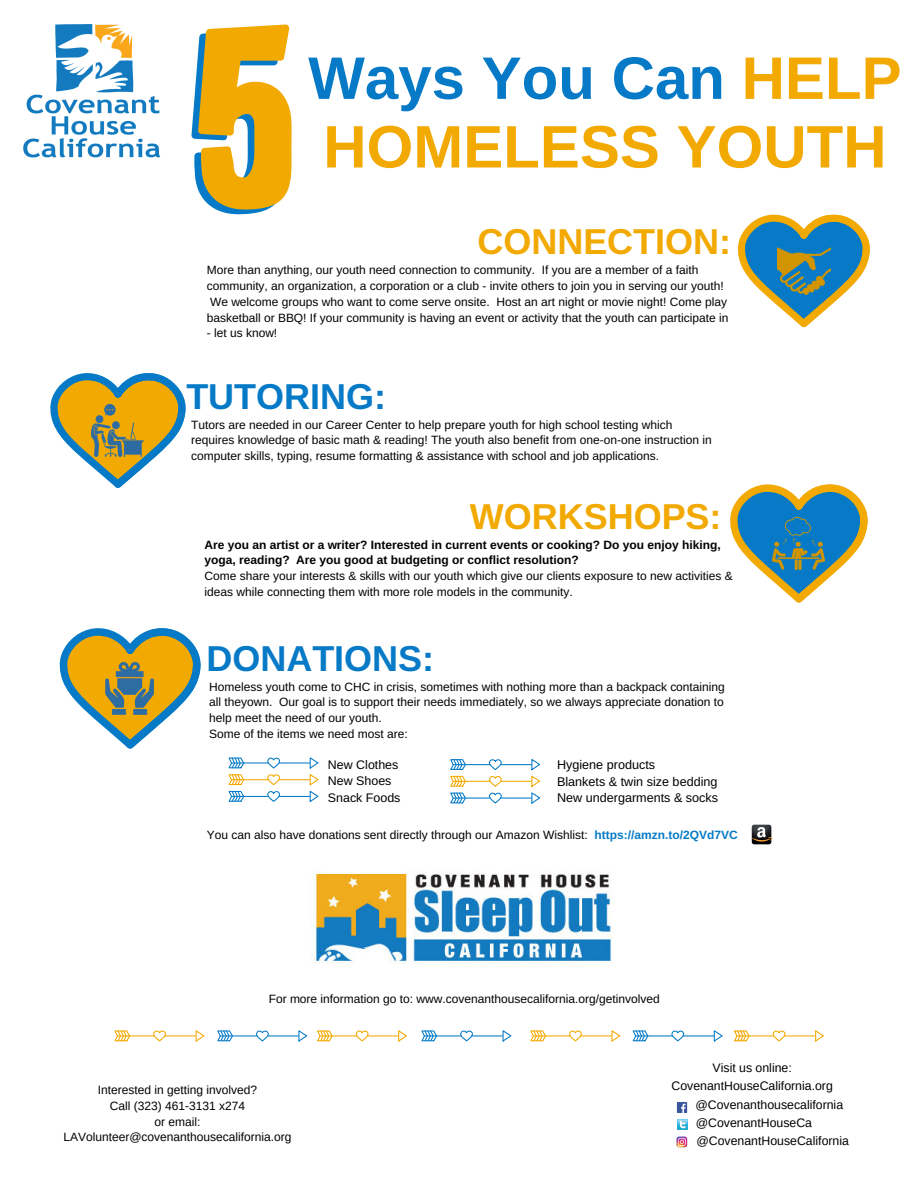
<style>
.page{position:relative;width:918px;height:1188px;background:#fff}
.page>*{position:absolute;margin:0;border:0;box-sizing:border-box;transform-origin:0 0}
.t1{font:700 60px/68.7px "Arimo";color:#f2a901}
.t2{font:700 36px "Arimo";color:#f2a901}
.t3{font:700 36px "Arimo";color:#067ac6}
.t4{font:12.6px/16.5px "Arimo";color:#000}
.t5{font:12.45px/16.4px "Arimo";color:#000}
.t6{font:12.3px "Arimo";color:#000}
.t7{font:12px/15.8px "Arimo";color:#000}
.t8{font:700 12px/15.8px "Arimo";color:#000}
.t9{font:12px/15.8px "Arimo";color:#000;text-align:center}
.s1{color:#067ac6}
.s2{font-weight:700;color:#067ac6}
</style>
<div class="page">
<svg style="left:191px;top:24px;width:101px;height:190px"></svg>
<img style="left:23px;top:24px;width:138px;height:134px">
<svg style="left:737px;top:215px;width:133px;height:112px"></svg>
<svg style="left:50px;top:373px;width:136px;height:115px"></svg>
<svg style="left:730px;top:484px;width:138px;height:119px"></svg>
<img style="left:311px;top:873px;width:301px;height:91px">
<img style="left:778px;top:245px;width:52px;height:53px">
<svg style="left:59px;top:628px;width:142px;height:121px"></svg>
<img style="left:92px;top:405px;width:51px;height:52px">
<img style="left:772px;top:516px;width:54px;height:54px">
<img style="left:100px;top:658px;width:60px;height:60px">
<svg style="left:228px;top:757px;width:91px;height:28px"></svg>
<svg style="left:228px;top:791px;width:91px;height:11px"></svg>
<svg style="left:450px;top:759px;width:90px;height:11px"></svg>
<svg style="left:450px;top:776px;width:90px;height:28px"></svg>
<img style="left:676px;top:1102px;width:12px;height:10px">
<svg style="left:677px;top:1120px;width:10px;height:10px"></svg>
<svg style="left:217px;top:1030px;width:90px;height:12px"></svg>
<svg style="left:317px;top:1030px;width:90px;height:12px"></svg>
<svg style="left:114px;top:1030px;width:90px;height:12px"></svg>
<svg style="left:421px;top:1030px;width:90px;height:12px"></svg>
<svg style="left:530px;top:1030px;width:90px;height:12px"></svg>
<svg style="left:633px;top:1030px;width:90px;height:12px"></svg>
<svg style="left:734px;top:1030px;width:90px;height:12px"></svg>
<svg style="left:676px;top:1136px;width:11px;height:11px"></svg>
<img style="left:751px;top:824px;width:21px;height:21px">
<h1 class="t1" style="left:308px;top:44px;width:595px"><span class="s1">Ways You Can</span> HELP<br>HOMELESS YOUTH</h1>
<h2 class="t2" style="left:477px;top:222px;width:255px">CONNECTION:</h2>
<p class="t7" style="left:207px;top:262px;width:523px">More than anything, our youth need connection to community. If you are a member of a faith community, an organization, a corporation or a club - invite others to join you in serving our youth!<br>We welcome groups who want to come serve onsite. Host an art night or movie night! Come play basketball or BBQ! If your community is having an event or activity that the youth can participate in</p>
<p class="t7" style="left:207px;top:325px;width:72px">- let us know!</p>
<h2 class="t3" style="left:186px;top:376px;width:201px">TUTORING:</h2>
<p class="t7" style="left:191px;top:416px;width:522px">Tutors are needed in our Career Center to help prepare youth for high school testing which requires knowledge of basic math &amp; reading! The youth also benefit from one-on-one instruction in computer skills, typing, resume formatting &amp; assistance with school and job applications.</p>
<h2 class="t2" style="left:470px;top:496px;width:253px">WORKSHOPS:</h2>
<p class="t8" style="left:204px;top:536px;width:518px">Are you an artist or a writer? Interested in current events or cooking? Do you enjoy hiking, yoga, reading? Are you good at budgeting or conflict resolution?</p>
<p class="t7" style="left:204px;top:568px;width:530px">Come share your interests &amp; skills with our youth which give our clients exposure to new activities &amp; ideas while connecting them with more role models in the community.</p>
<h2 class="t3" style="left:206px;top:638px;width:229px">DONATIONS:</h2>
<p class="t7" style="left:209px;top:678px;width:517px">Homeless youth come to CHC in crisis, sometimes with nothing more than a backpack containing all theyown. Our goal is to support their needs immediately, so we always appreciate donation to help meet the need of our youth.<br>Some of the items we need most are:</p>
<p class="t5" style="left:328px;top:756px;width:74px">New Clothes<br>New Shoes<br>Snack Foods</p>
<p class="t4" style="left:557px;top:757px;width:163px">Hygiene products<br>Blankets &amp; twin size bedding<br>New undergarments &amp; socks</p>
<p class="t7" style="left:207px;top:827px;width:533px">You can also have donations sent directly through our Amazon Wishlist: <span class="s2">https://amzn.to/2QVd7VC</span></p>
<p class="t7" style="left:269px;top:991px;width:393px">For more information go to: www.covenanthousecalifornia.org/getinvolved</p>
<p class="t9" style="left:63px;top:1082px;width:230px">Interested in getting involved?<br>Call (323) 461-3131 x274<br>or email:<br>LAVolunteer@covenanthousecalifornia.org</p>
<p class="t6" style="left:713px;top:1060px;width:81px">Visit us online:</p>
<p class="t6" style="left:672px;top:1079px;width:163px">CovenantHouseCalifornia.org</p>
<p class="t6" style="left:695px;top:1097px;width:149px">@Covenanthousecalifornia</p>
<p class="t6" style="left:696px;top:1116px;width:118px">@CovenantHouseCa</p>
<p class="t6" style="left:696px;top:1134px;width:154px">@CovenantHouseCalifornia</p>
</div>
